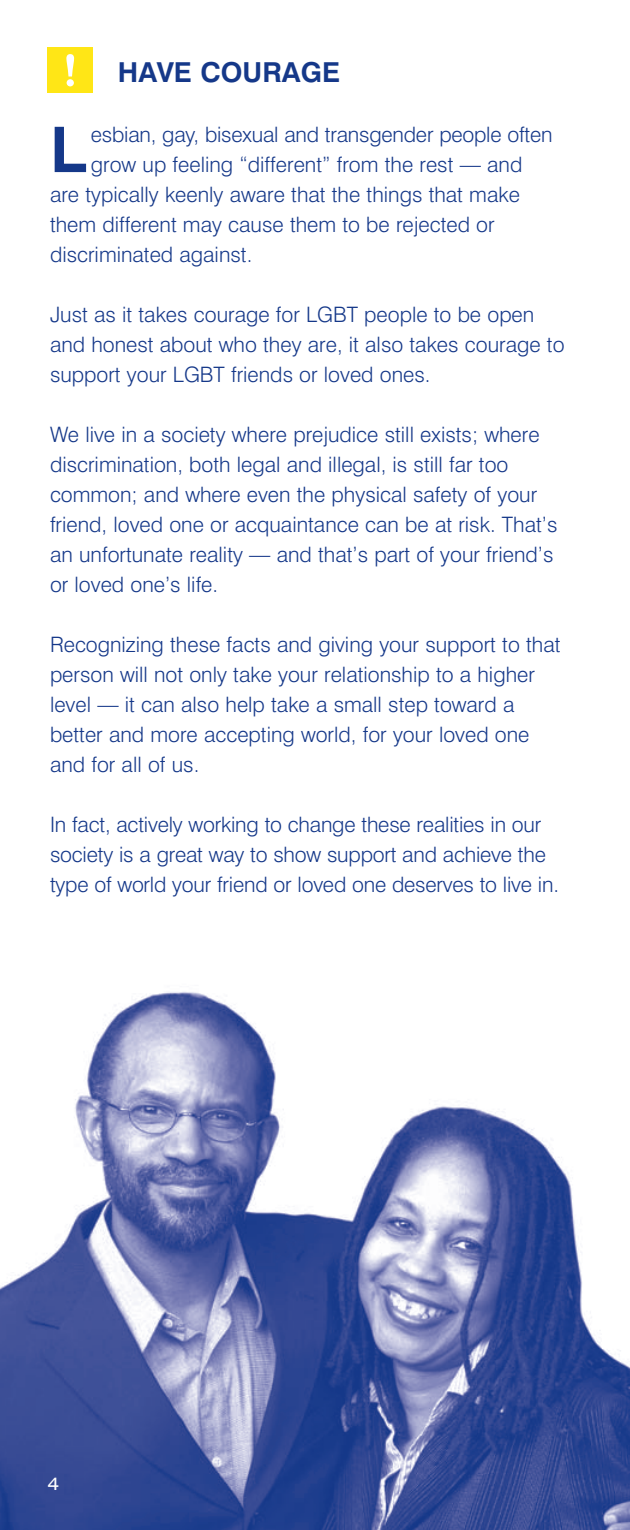
<style>
.page{position:relative;width:630px;height:1530px;background:#fff}
.page>*{position:absolute;margin:0;border:0;box-sizing:border-box;transform-origin:0 0}
.t1{font:700 63px "Swiss 721 BT";color:#153889}
.t2{font:700 27.5px "Swiss 721 BT";color:#153889}
.t3{font:300 21.25px/30px "Swiss 721 BT";color:#153889}
.t4{font:expanded 17.5px "Swiss 721 BT";color:#fff}
</style>
<div class="page">
<div style="left:48px;top:48px;width:45px;height:45px;background:#ffe616"></div>
<svg style="left:66px;top:54px;width:8px;height:32px"></svg>
<img style="left:0;top:992px;width:630px;height:538px">
<p class="t2" style="left:118px;top:56px;width:224px">HAVE COURAG E</p>
<h1 class="t1" style="left:50px;top:111px;width:33px">L</h1>
<p class="t3" style="left:91px;top:119px;width:463px">esbian, gay, bisexual and transgender people often</p>
<p class="t3" style="left:91px;top:149px;width:433px">grow up feeling “different” from the rest — and</p>
<p class="t3" style="left:50px;top:179px;width:471px">are typically keenly aware that the things that make</p>
<p class="t3" style="left:50px;top:209px;width:446px">them different may cause them to be rejected or</p>
<p class="t3" style="left:50px;top:239px;width:204px">discriminated against.</p>
<p class="t3" style="left:50px;top:299px;width:516px">Just as it takes courage for LGBT people to be open and honest about who they are, it also takes courage to support your LGBT friends or loved ones.</p>
<p class="t3" style="left:50px;top:419px;width:509px">We live in a society where prejudice still exists; where discrimination, both legal and illegal, is still far too common; and where even the physical safety of your friend, loved one or acquaintance can be at risk. That’s an unfortunate reality — and that’s part of your friend’s or loved one’s life.</p>
<p class="t3" style="left:50px;top:629px;width:512px">Recognizing these facts and giving your support to that person will not only take your relationship to a higher level — it can also help take a small step toward a better and more accepting world, for your loved one and for all of us.</p>
<p class="t3" style="left:50px;top:809px;width:511px">In fact, actively working to change these realities in our society is a great way to show support and achieve the type of world your friend or loved one deserves to live in.</p>
<p class="t4" style="left:48px;top:1474px;width:13px">4</p>
</div>
